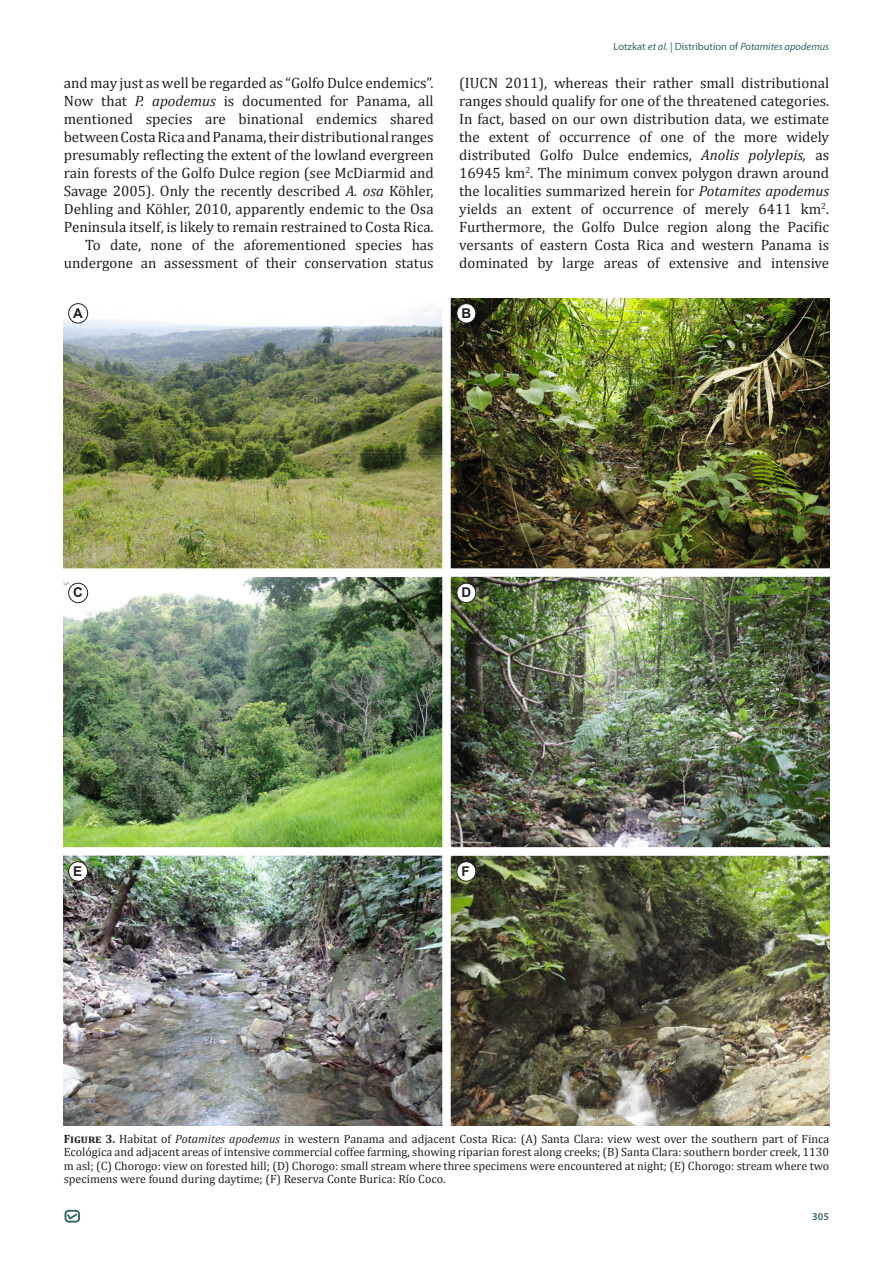
<style>
.page{position:relative;width:893px;height:1263px;background:#fff}
.page>*{position:absolute;margin:0;border:0;box-sizing:border-box;transform-origin:0 0}
.t1{font:15px/18px "Cambria";color:#231f20;text-align:justify}
.t2{font:700 13.5px "Arial";color:#231f20}
.t3{font:12px/13.5px "Cambria";color:#231f20;text-align:justify}
.t4{font:10.5px "Myriad Pro";color:#336767}
.t5{font:600 10.5px "Myriad Pro";color:#336767}
.s1{font-style:italic}
.s2{font-weight:700}
</style>
<div class="page">
<div style="left:65px;top:1210px;width:15px;height:12px;border:2px solid #326667;border-radius:3px"></div>
<svg style="left:66px;top:1212px;width:13px;height:9px"></svg>
<img style="left:64px;top:299px;width:765px;height:827px">
<div style="left:69px;top:304px;width:19px;height:19px;background:#fff;border-radius:50%"></div>
<div style="left:68px;top:303px;width:20px;height:20px;border:1px solid #231f20;border-radius:50%"></div>
<div style="left:69px;top:583px;width:19px;height:20px;background:#fff;border-radius:50%"></div>
<div style="left:68px;top:583px;width:20px;height:20px;border:1px solid #231f20;border-radius:50%"></div>
<div style="left:69px;top:862px;width:19px;height:19px;background:#fff;border-radius:50%"></div>
<div style="left:68px;top:861px;width:20px;height:20px;border:1px solid #231f20;border-radius:50%"></div>
<div style="left:457px;top:304px;width:19px;height:19px;background:#fff;border-radius:50%"></div>
<div style="left:456px;top:303px;width:20px;height:20px;border:1px solid #231f20;border-radius:50%"></div>
<div style="left:457px;top:583px;width:19px;height:20px;background:#fff;border-radius:50%"></div>
<div style="left:456px;top:583px;width:20px;height:20px;border:1px solid #231f20;border-radius:50%"></div>
<div style="left:457px;top:862px;width:19px;height:19px;background:#fff;border-radius:50%"></div>
<div style="left:456px;top:861px;width:20px;height:20px;border:1px solid #231f20;border-radius:50%"></div>
<p class="t1" style="left:64px;top:74px;width:371px">and may just as well be regarded as “Golfo Dulce endemics”.<br>Now that <span class="s1">P. apodemus</span> is documented for Panama, all mentioned species are binational endemics shared between Costa Rica and Panama, their distributional ranges presumably reflecting the extent of the lowland evergreen rain forests of the Golfo Dulce region (see McDiarmid and Savage 2005). Only the recently described <span class="s1">A. osa</span> Köhler, Dehling and Köhler, 2010, apparently endemic to the Osa Peninsula itself, is likely to remain restrained to Costa Rica.</p>
<p class="t1" style="left:64px;top:236px;width:371px;text-align:right">To date, none of the aforementioned species has undergone an assessment of their conservation status</p>
<p class="t2" style="left:73px;top:304px;width:11px">A</p>
<p class="t4" style="left:614px;top:40px;width:217px">Lotzkat <span class="s1">et al.</span> | Distribution of <span class="s1">Potamites apodemus</span></p>
<p class="t1" style="left:459px;top:74px;width:371px">(IUCN 2011), whereas their rather small distributional ranges should qualify for one of the threatened categories.<br>In fact, based on our own distribution data, we estimate the extent of occurrence of one of the more widely distributed Golfo Dulce endemics, <span class="s1">Anolis polylepis,</span> as 16945 km<sup>2</sup>. The minimum convex polygon drawn around the localities summarized herein for <span class="s1">Potamites apodemus </span>yields an extent of occurrence of merely 6411 km<sup>2</sup>.<br>Furthermore, the Golfo Dulce region along the Pacific versants of eastern Costa Rica and western Panama is dominated by large areas of extensive and intensive</p>
<p class="t2" style="left:461px;top:304px;width:11px">B</p>
<p class="t2" style="left:73px;top:584px;width:11px">C</p>
<p class="t2" style="left:73px;top:862px;width:11px">E</p>
<p class="t2" style="left:461px;top:584px;width:11px">D</p>
<p class="t2" style="left:461px;top:862px;width:10px">F</p>
<p class="t3" style="left:64px;top:1132px;width:767px"><span class="s2">Figure 3.</span> Habitat of <span class="s1">Potamites apodemus</span> in western Panama and adjacent Costa Rica: (A) Santa Clara: view west over the southern part of Finca Ecológica and adjacent areas of intensive commercial coffee farming, showing riparian forest along creeks; (B) Santa Clara: southern border creek, 1130 m asl; (C) Chorogo: view on forested hill; (D) Chorogo: small stream where three specimens were encountered at night; (E) Chorogo: stream where two specimens were found during daytime; (F) Reserva Conte Burica: Río Coco.</p>
<p class="t5" style="left:812px;top:1209px;width:18px">305</p>
</div>
